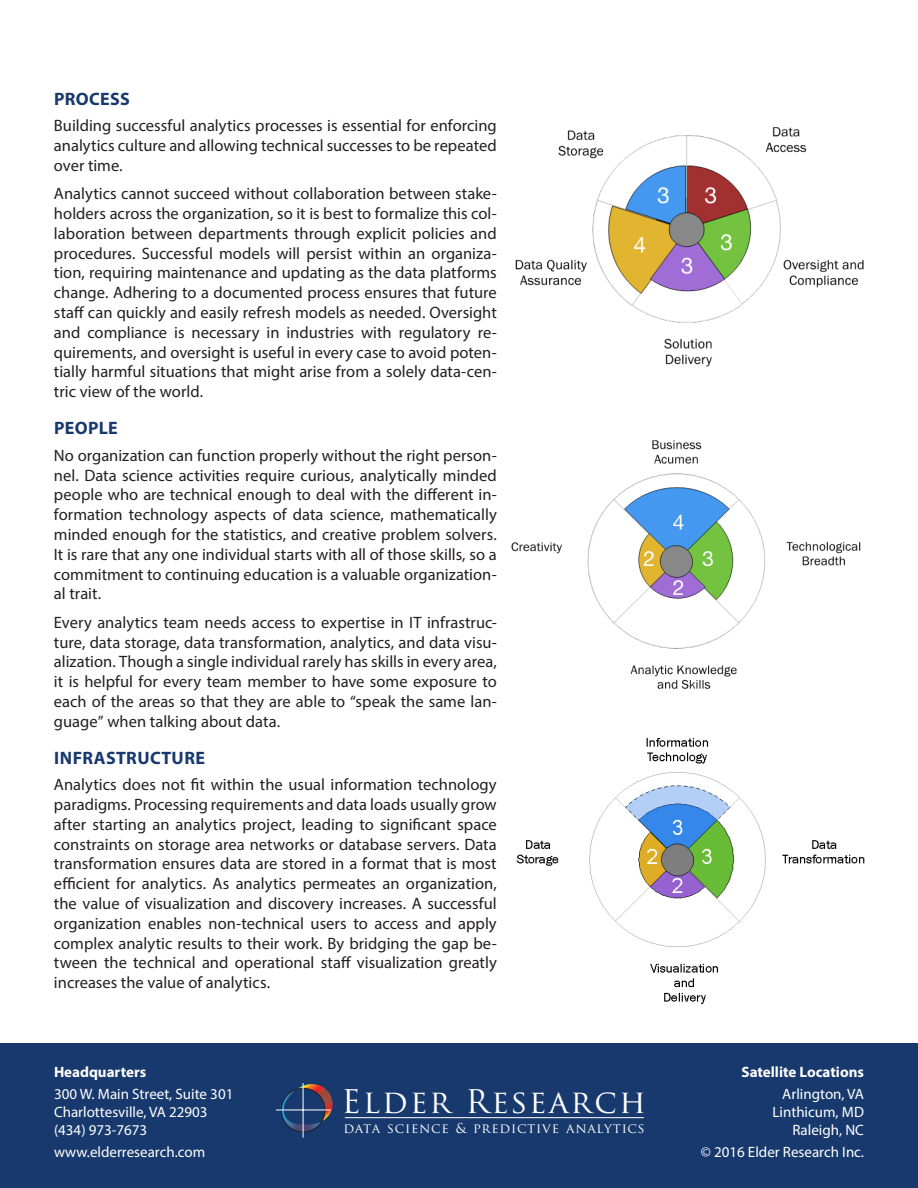
<style>
.page{position:relative;width:918px;height:1188px;background:#fff}
.page>*{position:absolute;margin:0;border:0;box-sizing:border-box;transform-origin:0 0}
.t1{font:31.8px "Trajan Pro";letter-spacing:.065em;color:#fff}
.Inline_Heading{font:700 18px "Myriad Pro";letter-spacing:.02em;color:#18396d}
.Body_Text{font:16.5px/19.8px "Myriad Pro";color:#231f20;text-align:justify}
.t2{font:15px/18px "Myriad Pro";color:#fff}
.t3{font:700 15px "Myriad Pro";color:#fff}
.t4{font:13.5px "Trajan Pro";letter-spacing:.06em;color:#fff}
</style>
<div class="page">
<div style="left:0;top:1043px;width:918px;height:145px;background:#18396d"></div>
<svg style="left:281px;top:1084px;width:52px;height:48px"></svg>
<div style="left:281px;top:1088px;width:44px;height:44px;border:1px solid #221e1f;border-radius:50%"></div>
<hr style="left:303px;top:1083px;width:1px;height:55px;background:#fff">
<hr style="left:276px;top:1110px;width:55px;height:1px;background:#fff">
<hr style="left:345px;top:1117px;width:299px;height:1px;background:#fff">
<img style="left:511px;top:440px;width:350px;height:250px">
<img style="left:516px;top:738px;width:349px;height:266px">
<img style="left:515px;top:127px;width:349px;height:240px">
<p class="Inline_Heading" style="left:54px;top:87px;width:77px">PROCESS</p>
<p class="Body_Text" style="left:54px;top:115px;width:444px">Building successful analytics processes is essential for enforcing analytics culture and allowing technical successes to be repeated over time.</p>
<p class="Body_Text" style="left:54px;top:183px;width:444px">Analytics cannot succeed without collaboration between stake&shy;holders across the organization, so it is best to formalize this col&shy;laboration between departments through explicit policies and procedures. Successful models will persist within an organiza&shy;tion, requiring maintenance and updating as the data platforms change. Adhering to a documented process ensures that future staff can quickly and easily refresh models as needed. Oversight and compliance is necessary in industries with regulatory re&shy;quirements, and oversight is useful in every case to avoid poten&shy;tially harmful situations that might arise from a solely data-cen&shy;tric view of the world.</p>
<p class="Inline_Heading" style="left:54px;top:416px;width:65px">PEOPLE</p>
<p class="Body_Text" style="left:54px;top:445px;width:444px">No organization can function properly without the right person&shy;nel. Data science activities require curious, analytically minded people who are technical enough to deal with the different in&shy;formation technology aspects of data science, mathematically minded enough for the statistics, and creative problem solvers.<br>It is rare that any one individual starts with all of those skills, so a commitment to continuing education is a valuable organization&shy;al trait.</p>
<p class="Body_Text" style="left:54px;top:612px;width:444px">Every analytics team needs access to expertise in IT infrastruc&shy;ture, data storage, data transformation, analytics, and data visu&shy;alization. Though a single individual rarely has skills in every area, it is helpful for every team member to have some exposure to each of the areas so that they are able to “speak the same lan&shy;guage” when talking about data.</p>
<p class="Inline_Heading" style="left:54px;top:746px;width:152px">INFRASTRUCTURE</p>
<p class="Body_Text" style="left:54px;top:775px;width:444px">Analytics does not fit within the usual information technology paradigms. Processing requirements and data loads usually grow after starting an analytics project, leading to significant space constraints on storage area networks or database servers. Data transformation ensures data are stored in a format that is most efficient for analytics. As analytics permeates an organization, the value of visualization and discovery increases. A successful organization enables non-technical users to access and apply complex analytic results to their work. By bridging the gap be&shy;tween the technical and operational staff visualization greatly increases the value of analytics.</p>
<p class="t3" style="left:54px;top:1062px;width:94px">Headquarters</p>
<p class="t2" style="left:54px;top:1085px;width:181px">300 W. Main Street, Suite 301<br>Charlottesville, VA 22903 (434) 973-7673</p>
<p class="t2" style="left:54px;top:1143px;width:153px">www.elderresearch.com</p>
<h1 class="t1" style="left:342px;top:1081px;width:306px">Elder Research</h1>
<p class="t4" style="left:343px;top:1119px;width:303px">data science &amp; predictive analytics</p>
<p class="t3" style="left:741px;top:1062px;width:124px">Satellite Locations</p>
<p class="t2" style="left:773px;top:1085px;width:93px;text-align:right">Arlington, VA<br>Linthicum, MD<br>Raleigh, NC</p>
<p class="t2" style="left:701px;top:1143px;width:165px">© 2016 Elder Research Inc.</p>
</div>
